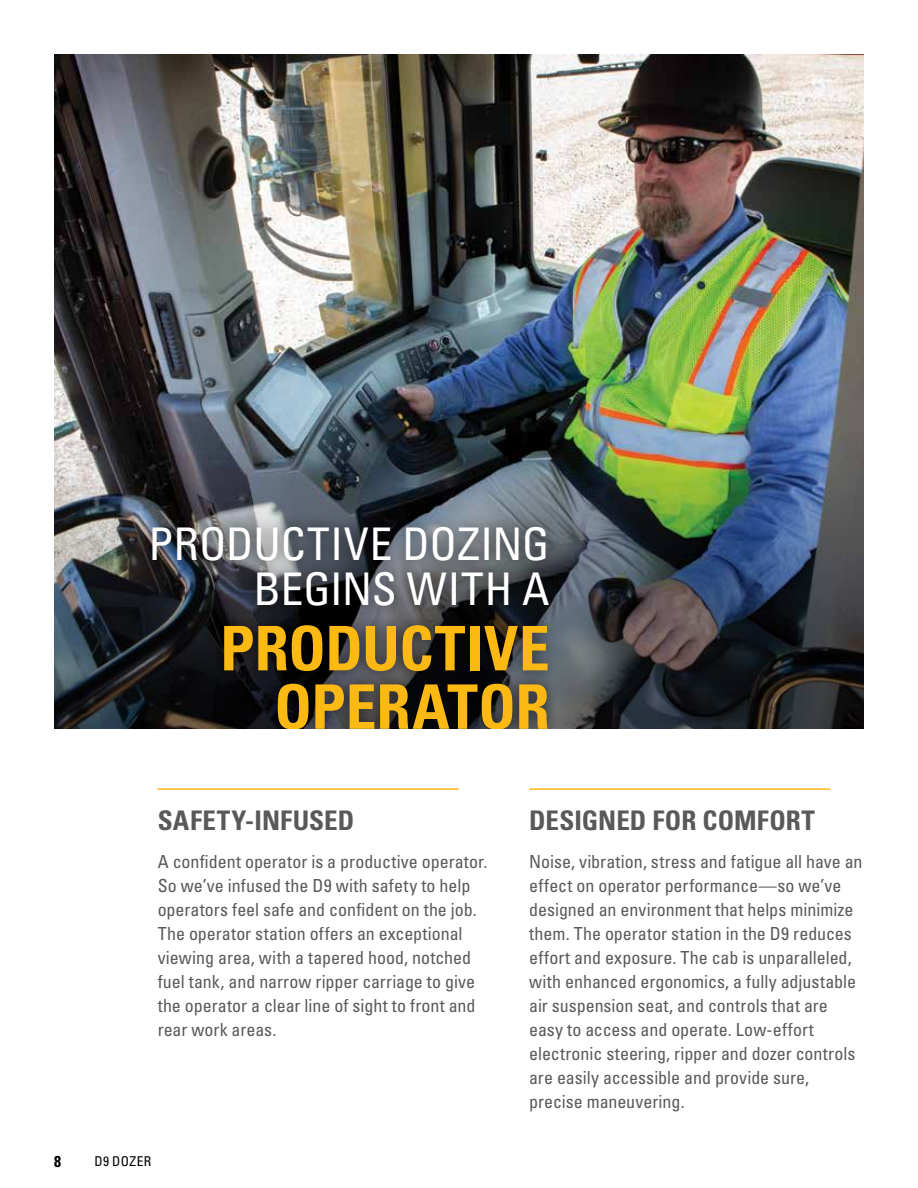
<style>
.page{position:relative;width:918px;height:1188px;background:#fff}
.page>*{position:absolute;margin:0;border:0;box-sizing:border-box;transform-origin:0 0}
.t1{font:700 condensed 61.5px/58.5px "Univers LT Std";color:#fdb913;text-align:right}
.t2{font:condensed 45px/45px "Univers LT Std";letter-spacing:.005em;color:#fff;text-align:right}
.t3{font:700 condensed 27px "Univers LT Std";letter-spacing:.005em;color:#58595b}
.t4{font:condensed 18px/24px "Univers LT Std";color:#58595b}
.t5{font:700 condensed 15.75px "Univers LT Std";color:#000}
.t6{font:condensed 13.5px "Univers LT Std";letter-spacing:.035em;color:#000}
</style>
<div class="page">
<img style="left:54px;top:54px;width:810px;height:377px">
<img style="left:54px;top:431px;width:810px;height:297px">
<div style="left:140px;top:514px;width:421px;height:228px;background:#000;opacity:.61"></div>
<div style="left:15px;top:729px;width:850px;height:32px;background:#fff"></div>
<hr style="left:529px;top:788px;width:301px;height:2px;background:#fdb913">
<hr style="left:158px;top:788px;width:301px;height:2px;background:#fdb913">
<h2 class="t2" style="left:149px;top:521px;width:403px">PRODUCTIVE DOZING<br>BEGINS WITH A</h2>
<h1 class="t1" style="left:220px;top:619px;width:331px">PRODUCTIVE<br>OPERATOR</h1>
<h3 class="t3" style="left:158px;top:804px;width:198px">SAFETY-INFUSED</h3>
<p class="t4" style="left:158px;top:849px;width:331px">A confident operator is a productive operator.<br>So we’ve infused the D9 with safety to help operators feel safe and confident on the job.<br>The operator station offers an exceptional viewing area, with a tapered hood, notched fuel tank, and narrow ripper carriage to give the operator a clear line of sight to front and rear work areas.</p>
<p class="t5" style="left:54px;top:1151px;width:8px">8</p>
<p class="t6" style="left:94px;top:1153px;width:58px">D9 DOZER</p>
<h3 class="t3" style="left:529px;top:804px;width:287px">DESIGNED FOR COMFORT</h3>
<p class="t4" style="left:529px;top:849px;width:335px">Noise, vibration, stress and fatigue all have an effect on operator performance—so we’ve designed an environment that helps minimize them. The operator station in the D9 reduces effort and exposure. The cab is unparalleled, with enhanced ergonomics, a fully adjustable air suspension seat, and controls that are easy to access and operate. Low-effort electronic steering, ripper and dozer controls are easily accessible and provide sure, precise maneuvering.</p>
</div>
